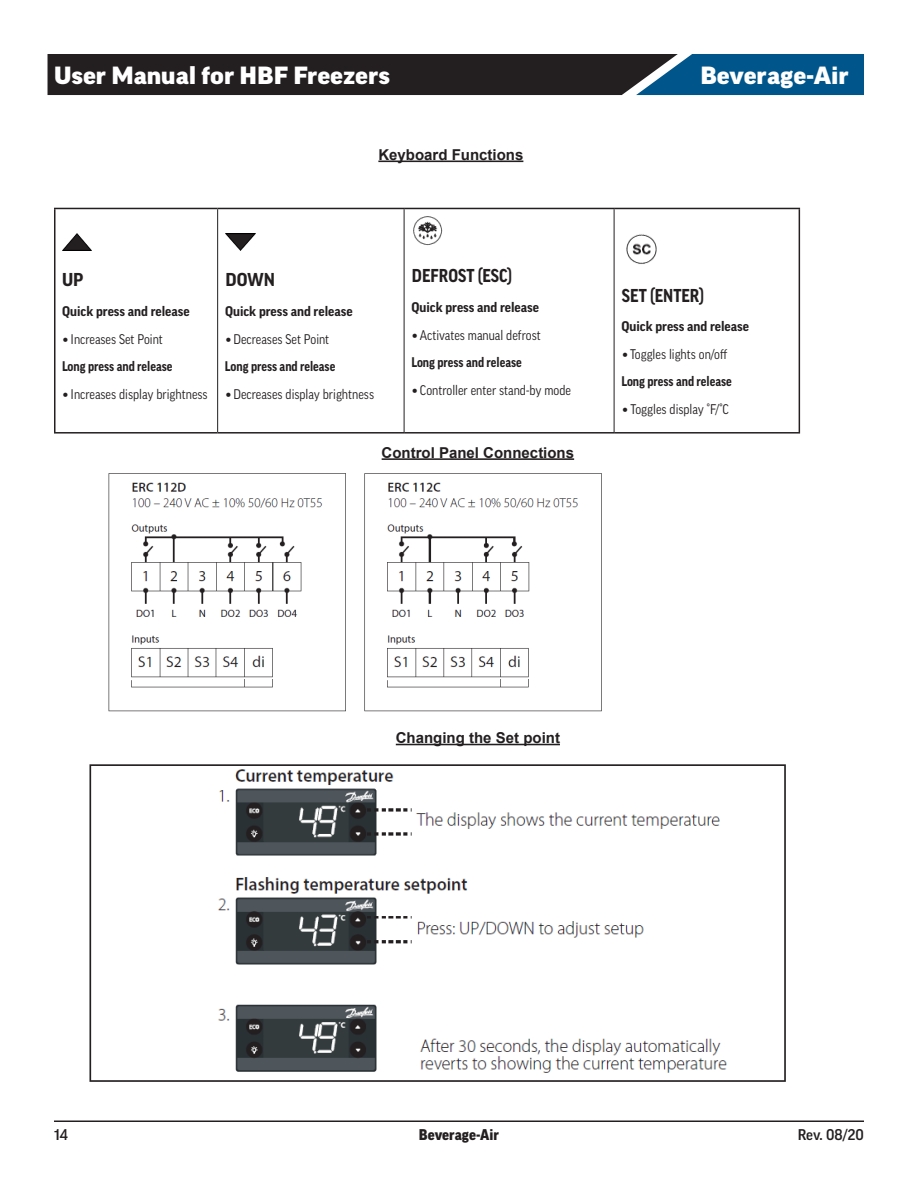
<style>
.page{position:relative;width:918px;height:1188px;background:#fff}
.page>*{position:absolute;margin:0;border:0;box-sizing:border-box;transform-origin:0 0}
.t1{font:900 expanded 24px "Good Pro";color:#fff}
.Table_Paragraph{font:700 18px "Good Pro";color:#231f20;scale:.9 1}
.Table_Paragraph-2{font:700 18px "Good Pro";color:#231f20}
.t2{font:700 15px "Arial";color:#231f20}
.t3{font:900 15px "Good Pro";color:#231f20}
.t4{font:500 15px "Good Pro";color:#231f20}
.t5{font:13.5px "Good Pro";color:#231f20;scale:.9 1}
.Table_Paragraph-3{font:700 13.5px "Good Pro";color:#231f20}
.Table_Paragraph-4{font:700 13.5px "Good Pro";color:#231f20;scale:.9 1}
.s1{font-family:"Calibri"}
</style>
<div class="page">
<svg style="left:48px;top:54px;width:816px;height:41px;background:#1e2f3d"></svg>
<hr style="left:54px;top:1120px;width:810px;height:2px;background:#231f20">
<hr style="left:378px;top:161px;width:145px;height:1px;background:#231f20">
<hr style="left:382px;top:458px;width:192px;height:2px;background:#231f20">
<hr style="left:396px;top:744px;width:164px;height:1px;background:#231f20">
<hr style="left:54px;top:208px;width:164px;height:1px;background:#231f20">
<hr style="left:54px;top:209px;width:2px;height:223px;background:#231f20">
<hr style="left:218px;top:208px;width:186px;height:1px;background:#231f20">
<hr style="left:404px;top:208px;width:210px;height:1px;background:#231f20">
<hr style="left:614px;top:208px;width:186px;height:1px;background:#231f20">
<hr style="left:799px;top:209px;width:1px;height:223px;background:#231f20">
<hr style="left:54px;top:432px;width:164px;height:2px;background:#231f20">
<hr style="left:218px;top:432px;width:186px;height:2px;background:#231f20">
<hr style="left:404px;top:432px;width:210px;height:2px;background:#231f20">
<hr style="left:614px;top:432px;width:186px;height:2px;background:#231f20">
<hr style="left:217px;top:209px;width:1px;height:223px;background:#231f20">
<hr style="left:404px;top:209px;width:1px;height:223px;background:#231f20">
<hr style="left:614px;top:209px;width:1px;height:223px;background:#231f20">
<img style="left:62px;top:233px;width:30px;height:18px">
<img style="left:226px;top:233px;width:29px;height:18px">
<img style="left:413px;top:216px;width:30px;height:30px">
<img style="left:626px;top:234px;width:31px;height:30px">
<img style="left:108px;top:473px;width:494px;height:239px">
<img style="left:89px;top:764px;width:697px;height:318px">
<h1 class="t1" style="left:54px;top:62px;width:337px">User Manual for HBF Freezers</h1>
<h1 class="t1" style="left:700px;top:62px;width:150px">Beverage-Air</h1>
<p class="t2" style="left:378px;top:144px;width:147px">Keyboard Functions</p>
<p class="Table_Paragraph-2" style="left:62px;top:270px;width:23px">UP</p>
<p class="Table_Paragraph-3" style="left:62px;top:303px;width:129px">Quick press and release</p>
<p class="t5" style="left:62px;top:331px;width:114px"><span class="s1">•</span> Increases Set Point</p>
<p class="Table_Paragraph-4" style="left:62px;top:359px;width:124px">Long press and release</p>
<p class="t5" style="left:62px;top:386px;width:163px"><span class="s1">•</span> Increases display brightness</p>
<p class="Table_Paragraph-2" style="left:226px;top:270px;width:51px">DOWN</p>
<p class="Table_Paragraph-3" style="left:225px;top:303px;width:129px">Quick press and release</p>
<p class="t5" style="left:225px;top:331px;width:117px"><span class="s1">•</span>Decreases Set Point</p>
<p class="Table_Paragraph-4" style="left:225px;top:359px;width:124px">Long press and release</p>
<p class="t5" style="left:225px;top:386px;width:167px"><span class="s1">•</span>Decreases display brightness</p>
<p class="Table_Paragraph" style="left:412px;top:266px;width:113px">DEFROST (ESC)</p>
<p class="Table_Paragraph-3" style="left:411px;top:299px;width:129px">Quick press and release</p>
<p class="t5" style="left:411px;top:327px;width:145px"><span class="s1">•</span>Activates manual defrost</p>
<p class="Table_Paragraph-4" style="left:411px;top:355px;width:124px">Long press and release</p>
<p class="t5" style="left:411px;top:383px;width:179px"><span class="s1">•</span> Controller enter stand-by mode</p>
<p class="t2" style="left:382px;top:442px;width:194px">Control Panel Connections</p>
<p class="Table_Paragraph" style="left:622px;top:285px;width:93px">SET (ENTER)</p>
<p class="Table_Paragraph-3" style="left:621px;top:319px;width:129px">Quick press and release</p>
<p class="t5" style="left:622px;top:346px;width:119px"><span class="s1">•</span>Toggles lights on/off</p>
<p class="Table_Paragraph-4" style="left:621px;top:374px;width:124px">Long press and release</p>
<p class="t5" style="left:622px;top:402px;width:120px"><span class="s1">•</span> Toggles display °F/°C</p>
<p class="t2" style="left:396px;top:727px;width:166px">Changing the Set point</p>
<p class="t4" style="left:54px;top:1127px;width:15px">14</p>
<p class="t3" style="left:419px;top:1127px;width:82px">Beverage-Air</p>
<p class="t4" style="left:798px;top:1127px;width:68px">Rev. 08/20</p>
</div>
